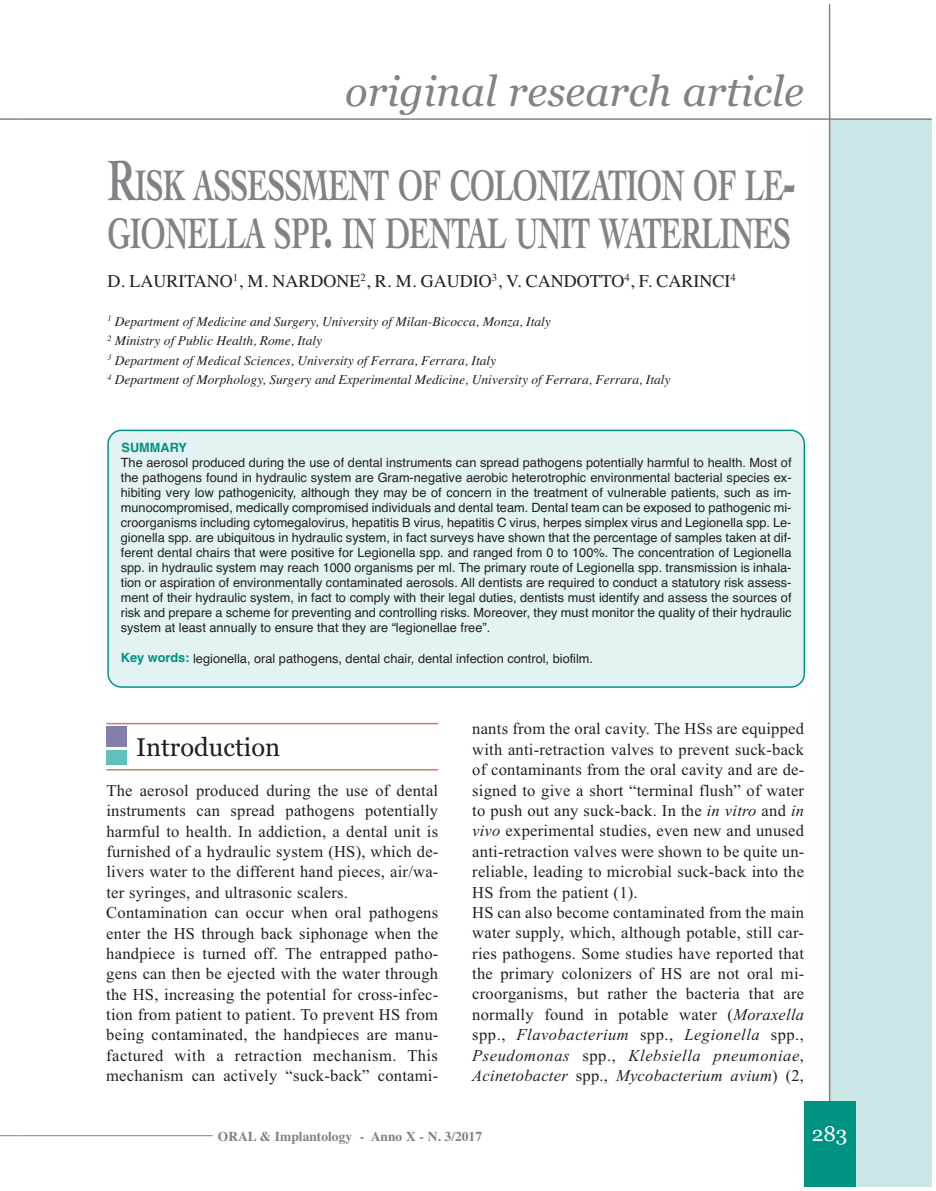
<style>
.page{position:relative;width:936px;height:1191px;background:#fff}
.page>*{position:absolute;margin:0;border:0;box-sizing:border-box;transform-origin:0 0}
.t1{font:700 45px/48px "Cochin";letter-spacing:-.03em;color:#808285;scale:.65 1}
.t2{font:italic 42px "Georgia";color:#808285}
.t3{font:25.5px "Georgia";color:#231f20}
.t4{font:21px "Georgia";color:#fff}
.t5{font:18px "Times";color:#231f20}
.t6{font:16.5px/20.4px "Times New Roman";letter-spacing:.015em;color:#231f20}
.t7{font:italic 13.5px/19.5px "Times";color:#231f20}
.t8{font:700 13.5px "Times";color:#808285}
.t9{font:12.75px/15px "Helvetica";color:#231f20;text-align:justify}
.t10{font:700 12.75px "Helvetica";color:#009282}
.s1{font-size:60px}
.s2{font-weight:700;color:#009282}
.s3{font-style:italic}
</style>
<div class="page">
<div style="left:829px;top:119px;width:102px;height:1067px;background:#cae6e5"></div>
<hr style="left:828px;top:4px;width:2px;height:1182px;background:#808285">
<hr style="left:21px;top:1135px;width:192px;height:1px;background:#808285">
<hr style="left:21px;top:118px;width:910px;height:2px;background:#808285">
<div style="left:804px;top:1101px;width:51px;height:85px;background:#009282"></div>
<hr style="left:106px;top:723px;width:332px;height:1px;background:#d3786d">
<hr style="left:106px;top:769px;width:332px;height:1px;background:#d3786d">
<div style="left:106px;top:726px;width:21px;height:21px;background:#837eaa"></div>
<div style="left:107px;top:750px;width:20px;height:15px;background:#60c1bb"></div>
<svg style="left:0;top:1135px;width:21px;height:1px"></svg>
<hr style="left:0;top:118px;width:21px;height:2px;background:#808285">
<div style="left:107px;top:429px;width:698px;height:259px;background:#e3f2f2"></div>
<h2 class="t2" style="left:345px;top:61px;width:460px">original research article</h2>
<h1 class="t1" style="left:107px;top:159px;width:1061px"><span class="s1">R</span>ISK ASSESSMENT OF COLONIZATION OF LE<span class="s1">-<br></span>GIONELLA SPP<span class="s1">.</span> IN DENTAL UNIT WATERLINES</h1>
<p class="t5" style="left:107px;top:264px;width:630px">D. LAURITANO<sup>1</sup>, M. NARDONE<sup>2</sup>, R. M. GAUDIO<sup>3</sup>, V. CANDOTTO<sup>4</sup>, F. CARINCI<sup>4</sup></p>
<p class="t7" style="left:107px;top:311px;width:564px"><sup>1</sup> Department of Medicine and Surgery, University of Milan-Bicocca, Monza, Italy<br><sup>2</sup> Ministry of Public Health, Rome, Italy<br><sup>3</sup> Department of Medical Sciences, University of Ferrara, Ferrara, Italy<br><sup>4</sup> Department of Morphology, Surgery and Experimental Medicine, University of Ferrara, Ferrara, Italy</p>
<p class="t10" style="left:122px;top:440px;width:67px">SUMMARY</p>
<p class="t9" style="left:121px;top:456px;width:672px">The aerosol produced during the use of dental instruments can spread pathogens potentially harmful to health. Most of the pathogens found in hydraulic system are Gram-negative aerobic heterotrophic environmental bacterial species ex&shy;hibiting very low pathogenicity, although they may be of concern in the treatment of vulnerable patients, such as im&shy;munocompromised, medically compromised individuals and dental team. Dental team can be exposed to pathogenic mi&shy;croorganisms including cytomegalovirus, hepatitis B virus, hepatitis C virus, herpes simplex virus and Legionella spp. Le&shy;gionella spp. are ubiquitous in hydraulic system, in fact surveys have shown that the percentage of samples taken at dif&shy;ferent dental chairs that were positive for Legionella spp. and ranged from 0 to 100%. The concentration of Legionella spp. in hydraulic system may reach 1000 organisms per ml. The primary route of Legionella spp. transmission is inhala&shy;tion or aspiration of environmentally contaminated aerosols. All dentists are required to conduct a statutory risk assess&shy;ment of their hydraulic system, in fact to comply with their legal duties, dentists must identify and assess the sources of risk and prepare a scheme for preventing and controlling risks. Moreover, they must monitor the quality of their hydraulic system at least annually to ensure that they are “legionellae free”.</p>
<p class="t9" style="left:121px;top:651px;width:474px"><span class="s2">Key words:</span> legionella, oral pathogens, dental chair, dental infection control, biofilm.</p>
<h3 class="t3" style="left:136px;top:729px;width:145px">Introduction</h3>
<p class="t6" style="left:106px;top:780px;width:334px">The aerosol produced during the use of dental instruments can spread pathogens potentially harmful to health. In addiction, a dental unit is furnished of a hydraulic system (HS), which de&shy;livers water to the different hand pieces, air/wa&shy;ter syringes, and ultrasonic scalers.<br>Contamination can occur when oral pathogens enter the HS through back siphonage when the handpiece is turned off. The entrapped patho&shy;gens can then be ejected with the water through the HS, increasing the potential for cross-infec&shy;tion from patient to patient. To prevent HS from being contaminated, the handpieces are manu&shy;factured with a retraction mechanism. This mechanism can actively “suck-back” contami-</p>
<p class="t6" style="left:472px;top:718px;width:333px">nants from the oral cavity. The HSs are equipped with anti-retraction valves to prevent suck-back of contaminants from the oral cavity and are de&shy;signed to give a short “terminal flush” of water to push out any suck-back. In the <span class="s3">in vitro</span> and <span class="s3">in vivo</span> experimental studies, even new and unused anti-retraction valves were shown to be quite un&shy;reliable, leading to microbial suck-back into the HS from the patient (1).<br>HS can also become contaminated from the main water supply, which, although potable, still car&shy;ries pathogens. Some studies have reported that the primary colonizers of HS are not oral mi&shy;croorganisms, but rather the bacteria that are normally found in potable water (<span class="s3">Moraxella </span>spp., <span class="s3">Flavobacterium</span> spp., <span class="s3">Legionella</span> spp., <span class="s3">Pseudomonas</span> spp., <span class="s3">Klebsiella pneumoniae</span>, <span class="s3">Acinetobacter</span> spp., <span class="s3">Mycobacterium avium</span>) (2,</p>
<p class="t8" style="left:218px;top:1123px;width:266px">ORAL &amp; Implantology - Anno X - N. 3/2017</p>
<p class="t4" style="left:811px;top:1118px;width:37px">283</p>
</div>
